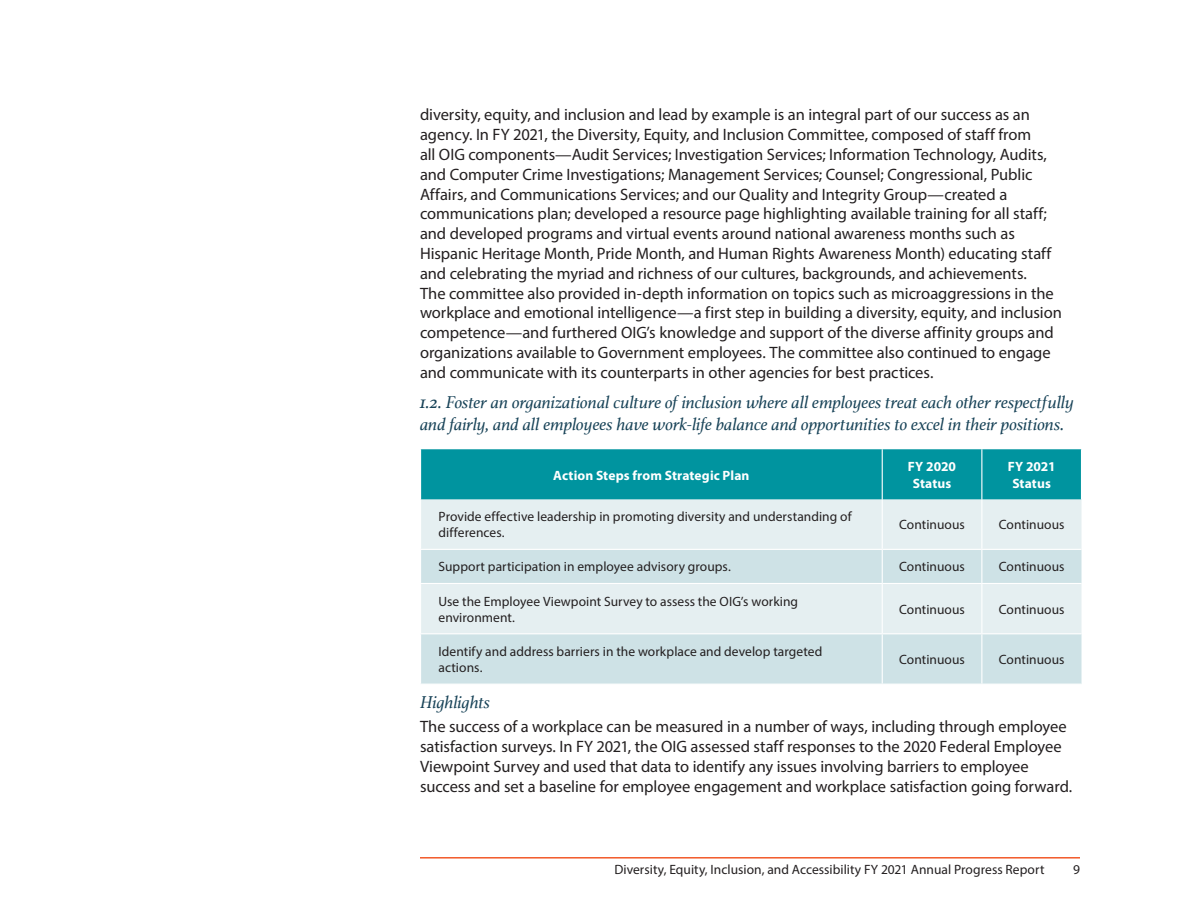
<style>
.page{position:relative;width:1188px;height:918px;background:#fff}
.page>*{position:absolute;margin:0;border:0;box-sizing:border-box;transform-origin:0 0}
.Heading_3{font:italic 18px/21.6px "Athelas";letter-spacing:-.01em;color:#174257}
.BodyText{font:16.5px/19.8px "Myriad Pro";letter-spacing:-.005em;color:#231f20}
.t1{font:13.5px/16.2px "Myriad Pro";letter-spacing:.005em;color:#231f20}
.t2{font:700 13.5px/16.2px "Myriad Pro";letter-spacing:.01em;color:#fff;text-align:center}
</style>
<div class="page">
<hr style="left:420px;top:857px;width:660px;height:2px;background:#f25929">
<div style="left:421px;top:449px;width:660px;height:51px;background:#00949f"></div>
<div style="left:421px;top:500px;width:661px;height:49px;background:#e5eff1"></div>
<svg style="left:421px;top:550px;width:661px;height:134px;background:#d6e7ea"></svg>
<hr style="left:981px;top:449px;width:1px;height:51px;background:#fff">
<hr style="left:981px;top:500px;width:1px;height:49px;background:#fff">
<hr style="left:981px;top:550px;width:1px;height:33px;background:#fff">
<hr style="left:981px;top:584px;width:1px;height:49px;background:#fff">
<hr style="left:981px;top:634px;width:1px;height:50px;background:#fff">
<hr style="left:882px;top:449px;width:1px;height:51px;background:#fff">
<hr style="left:882px;top:500px;width:1px;height:49px;background:#fff">
<hr style="left:882px;top:550px;width:1px;height:33px;background:#fff">
<hr style="left:420px;top:583px;width:462px;height:1px;background:#fff">
<hr style="left:882px;top:583px;width:100px;height:1px;background:#fff">
<hr style="left:882px;top:584px;width:1px;height:49px;background:#fff">
<hr style="left:982px;top:583px;width:100px;height:1px;background:#fff">
<hr style="left:420px;top:633px;width:462px;height:1px;background:#fff">
<hr style="left:882px;top:633px;width:100px;height:1px;background:#fff">
<hr style="left:882px;top:634px;width:1px;height:50px;background:#fff">
<hr style="left:982px;top:633px;width:100px;height:1px;background:#fff">
<p class="BodyText" style="left:420px;top:105px;width:643px">diversity, equity, and inclusion and lead by example is an integral part of our success as an agency. In FY 2021, the Diversity, Equity, and Inclusion Committee, composed of staff from<br>all OIG components—Audit Services; Investigation Services; Information Technology, Audits, and Computer Crime Investigations; Management Services; Counsel; Congressional, Public Affairs, and Communications Services; and our Quality and Integrity Group—created a communications plan; developed a resource page highlighting available training for all staff; and developed programs and virtual events around national awareness months such as Hispanic Heritage Month, Pride Month, and Human Rights Awareness Month) educating staff and celebrating the myriad and richness of our cultures, backgrounds, and achievements.<br>The committee also provided in-depth information on topics such as microaggressions in the workplace and emotional intelligence—a first step in building a diversity, equity, and inclusion competence—and furthered OIG’s knowledge and support of the diverse affinity groups and organizations available to Government employees. The committee also continued to engage and communicate with its counterparts in other agencies for best practices.</p>
<p class="Heading_3" style="left:420px;top:391px;width:656px">1.2. Foster an organizational culture of inclusion where all employees treat each other respectfully and fairly, and all employees have work-life balance and opportunities to excel in their positions.</p>
<p class="t2" style="left:553px;top:466px;width:198px">Action Steps from Strategic Plan</p>
<p class="t2" style="left:908px;top:458px;width:50px">FY 2020<br>Status</p>
<p class="t2" style="left:1008px;top:458px;width:49px">FY 2021<br>Status</p>
<p class="t1" style="left:439px;top:508px;width:415px">Provide effective leadership in promoting diversity and understanding of differences.</p>
<p class="t1" style="left:899px;top:516px;width:67px">Continuous</p>
<p class="t1" style="left:999px;top:516px;width:67px">Continuous</p>
<p class="t1" style="left:439px;top:559px;width:294px">Support participation in employee advisory groups.</p>
<p class="t1" style="left:899px;top:559px;width:67px">Continuous</p>
<p class="t1" style="left:999px;top:559px;width:67px">Continuous</p>
<p class="t1" style="left:439px;top:593px;width:361px">Use the Employee Viewpoint Survey to assess the OIG’s working environment.</p>
<p class="t1" style="left:899px;top:601px;width:67px">Continuous</p>
<p class="t1" style="left:999px;top:601px;width:67px">Continuous</p>
<p class="t1" style="left:439px;top:643px;width:385px">Identify and address barriers in the workplace and develop targeted actions.</p>
<p class="t1" style="left:899px;top:651px;width:67px">Continuous</p>
<p class="t1" style="left:999px;top:651px;width:67px">Continuous</p>
<p class="Heading_3" style="left:420px;top:691px;width:72px">Highlights</p>
<p class="BodyText" style="left:420px;top:717px;width:654px">The success of a workplace can be measured in a number of ways, including through employee satisfaction surveys. In FY 2021, the OIG assessed staff responses to the 2020 Federal Employee Viewpoint Survey and used that data to identify any issues involving barriers to employee success and set a baseline for employee engagement and workplace satisfaction going forward.</p>
<p class="t1" style="left:614px;top:861px;width:432px">Diversity, Equity, Inclusion, and Accessibility FY 2021 Annual Progress Report</p>
<p class="t1" style="left:1073px;top:861px;width:8px">9</p>
</div>
